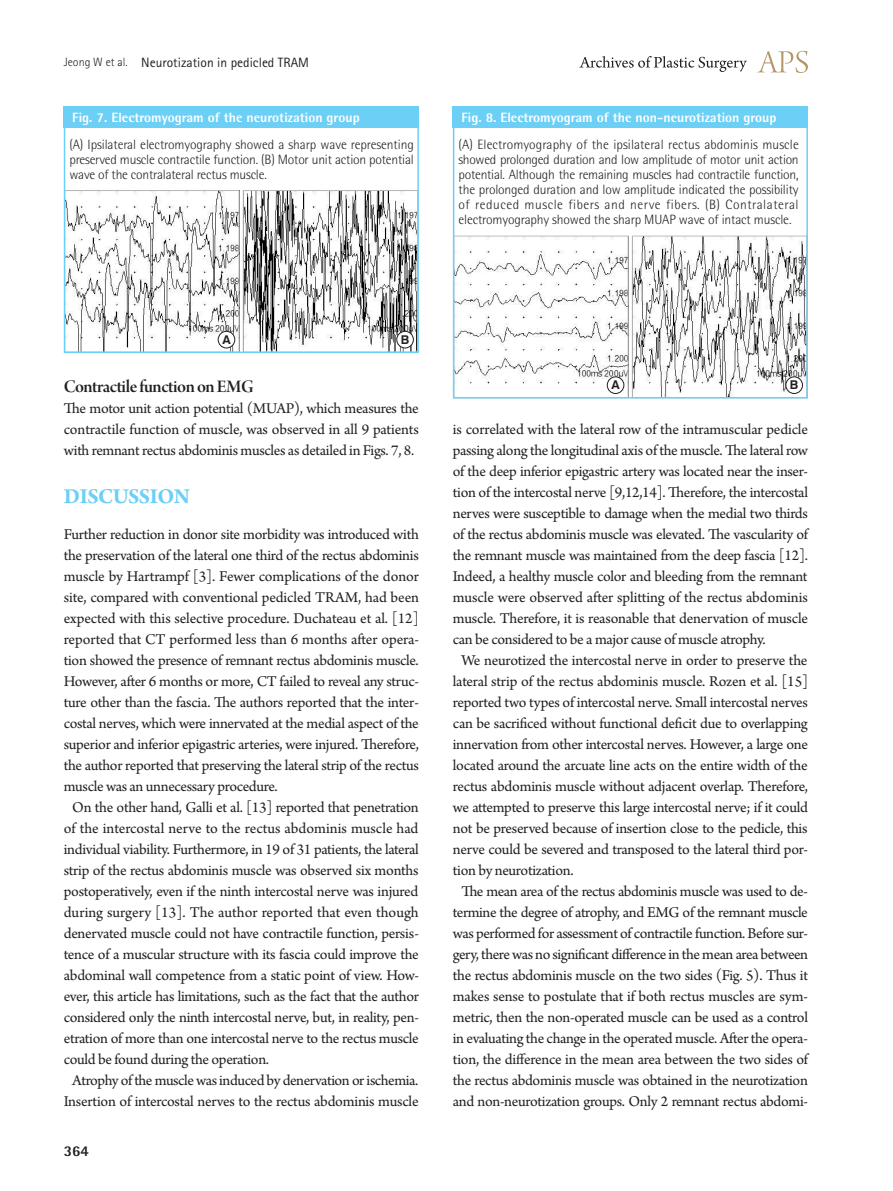
<style>
.page{position:relative;width:893px;height:1191px;background:#fff}
.page>*{position:absolute;margin:0;border:0;box-sizing:border-box;transform-origin:0 0}
.대제목{font:700 22.5px "Arno Pro";letter-spacing:-.02em;color:#6bcff6}
.중제목{font:18.75px "Arno Pro Smbd Display";letter-spacing:-.025em;color:#231f20}
.본문_성형{font:15.75px/21px "Arno Pro";letter-spacing:-.02em;color:#231f20;text-align:justify}
.t1{font:800 15px "Rotis Semi Sans Std";color:#231f20}
.그림__표-설명{font:300 13.5px/15px "Rotis Semi Sans Std";letter-spacing:-.015em;color:#231f20;text-align:justify}
.표_그림_제목_볼드{font:800 13.5px "Rotis Semi Sans Std";color:#fff}
.t2{font:13.5px "Rotis Sans Serif Std";color:#231f20}
.t3{font:700 12.15px "Swiss 721 BT";color:#231f20}
.s1{font-weight:300;font-size:12px}
</style>
<div class="page">
<svg style="left:757px;top:51px;width:51px;height:22px"></svg>
<svg style="left:579px;top:56px;width:168px;height:16px"></svg>
<div style="left:453px;top:106px;width:355px;height:22px;background:#6bcff6"></div>
<img style="left:456px;top:238px;width:170px;height:156px">
<div style="left:453px;top:236px;width:175px;height:162px;border:1px solid #bcbdc0"></div>
<img style="left:634px;top:238px;width:171px;height:157px">
<div style="left:632px;top:236px;width:175px;height:162px;border:1px solid #bcbdc0"></div>
<div style="left:64px;top:106px;width:355px;height:22px;background:#6bcff6"></div>
<img style="left:67px;top:192px;width:170px;height:158px">
<div style="left:64px;top:190px;width:175px;height:162px;border:1px solid #bcbdc0"></div>
<img style="left:245px;top:192px;width:171px;height:158px">
<div style="left:243px;top:190px;width:175px;height:162px;border:1px solid #bcbdc0"></div>
<div style="left:218px;top:331px;width:17px;height:17px;background:#fff;border-radius:50%"></div>
<div style="left:218px;top:331px;width:17px;height:17px;border:1px solid #231f20;border-radius:50%"></div>
<div style="left:397px;top:331px;width:16px;height:17px;background:#fff;border-radius:50%"></div>
<div style="left:397px;top:331px;width:17px;height:17px;border:1px solid #231f20;border-radius:50%"></div>
<div style="left:607px;top:377px;width:17px;height:16px;background:#fff;border-radius:50%"></div>
<div style="left:607px;top:377px;width:17px;height:17px;border:1px solid #231f20;border-radius:50%"></div>
<div style="left:786px;top:377px;width:16px;height:16px;background:#fff;border-radius:50%"></div>
<div style="left:786px;top:377px;width:17px;height:17px;border:1px solid #231f20;border-radius:50%"></div>
<div style="left:453px;top:106px;width:355px;height:292px;border:2px solid #6bcff6"></div>
<div style="left:64px;top:106px;width:355px;height:247px;border:2px solid #6bcff6"></div>
<p class="t2" style="left:64px;top:54px;width:247px"><span class="s1">Jeong W et al.</span> Neurotization in pedicled TRAM</p>
<p class="표_그림_제목_볼드" style="left:72px;top:108px;width:289px">Fig. 7. Electromyogram of the neurotization group</p>
<p class="표_그림_제목_볼드" style="left:461px;top:108px;width:317px">Fig. 8. Electromyogram of the non-neurotization group</p>
<p class="그림__표-설명" style="left:458px;top:137px;width:342px">(A) Electromyography of the ipsilateral rectus abdominis muscle showed prolonged duration and low amplitude of motor unit action potential. Although the remaining muscles had contractile function, the prolonged duration and low amplitude indicated the possibility of reduced muscle fibers and nerve fibers. (B) Contralateral electromyography showed the sharp MUAP wave of intact muscle.</p>
<p class="그림__표-설명" style="left:69px;top:137px;width:346px">(A) Ipsilateral electromyography showed a sharp wave representing preserved muscle contractile function. (B) Motor unit action potential wave of the contralateral rectus muscle.</p>
<p class="t3" style="left:222px;top:332px;width:10px">A</p>
<p class="t3" style="left:401px;top:332px;width:10px">B</p>
<p class="중제목" style="left:64px;top:376px;width:191px">Contractile function on EMG</p>
<p class="본문_성형" style="left:64px;top:399px;width:357px">The motor unit action potential (MUAP), which measures the contractile function of muscle, was observed in all 9 patients with remnant rectus abdominis muscles as detailed in Figs. 7, 8.</p>
<p class="대제목" style="left:64px;top:483px;width:128px">DISCUSSION</p>
<p class="본문_성형" style="left:64px;top:525px;width:357px">Further reduction in donor site morbidity was introduced with the preservation of the lateral one third of the rectus abdominis muscle by Hartrampf [3]. Fewer complications of the donor site, compared with conventional pedicled TRAM, had been expected with this selective procedure. Duchateau et al. [12] reported that CT performed less than 6 months after opera&shy;tion showed the presence of remnant rectus abdominis muscle.<br>However, after 6 months or more, CT failed to reveal any struc&shy;ture other than the fascia. The authors reported that the inter&shy;costal nerves, which were innervated at the medial aspect of the superior and inferior epigastric arteries, were injured. Therefore, the author reported that preserving the lateral strip of the rectus muscle was an unnecessary procedure.</p>
<p class="본문_성형" style="left:64px;top:798px;width:357px;text-indent:9px">On the other hand, Galli et al. [13] reported that penetration of the intercostal nerve to the rectus abdominis muscle had individual viability. Furthermore, in 19 of 31 patients, the lateral strip of the rectus abdominis muscle was observed six months postoperatively, even if the ninth intercostal nerve was injured during surgery [13]. The author reported that even though denervated muscle could not have contractile function, persis&shy;tence of a muscular structure with its fascia could improve the abdominal wall competence from a static point of view. How&shy;ever, this article has limitations, such as the fact that the author considered only the ninth intercostal nerve, but, in reality, pen&shy;etration of more than one intercostal nerve to the rectus muscle could be found during the operation.</p>
<p class="본문_성형" style="left:64px;top:1071px;width:356px;text-align:center">Atrophy of the muscle was induced by denervation or ischemia.<br>Insertion of intercostal nerves to the rectus abdominis muscle</p>
<p class="t1" style="left:64px;top:1141px;width:27px">364</p>
<p class="t3" style="left:611px;top:378px;width:10px">A</p>
<p class="t3" style="left:790px;top:378px;width:10px">B</p>
<p class="본문_성형" style="left:453px;top:420px;width:357px">is correlated with the lateral row of the intramuscular pedicle passing along the longitudinal axis of the muscle. The lateral row of the deep inferior epigastric artery was located near the inser&shy;tion of the intercostal nerve [9,12,14]. Therefore, the intercostal nerves were susceptible to damage when the medial two thirds of the rectus abdominis muscle was elevated. The vascularity of the remnant muscle was maintained from the deep fascia [12].<br>Indeed, a healthy muscle color and bleeding from the remnant muscle were observed after splitting of the rectus abdominis muscle. Therefore, it is reasonable that denervation of muscle can be considered to be a major cause of muscle atrophy.</p>
<p class="본문_성형" style="left:453px;top:651px;width:357px;text-indent:9px">We neurotized the intercostal nerve in order to preserve the lateral strip of the rectus abdominis muscle. Rozen et al. [15] reported two types of intercostal nerve. Small intercostal nerves can be sacrificed without functional deficit due to overlapping innervation from other intercostal nerves. However, a large one located around the arcuate line acts on the entire width of the rectus abdominis muscle without adjacent overlap. Therefore, we attempted to preserve this large intercostal nerve; if it could not be preserved because of insertion close to the pedicle, this nerve could be severed and transposed to the lateral third por&shy;tion by neurotization.</p>
<p class="본문_성형" style="left:453px;top:882px;width:357px;text-align:center">The mean area of the rectus abdominis muscle was used to de&shy;termine the degree of atrophy, and EMG of the remnant muscle was performed for assessment of contractile function. Before sur&shy;gery, there was no significant difference in the mean area between the rectus abdominis muscle on the two sides (Fig. 5). Thus it makes sense to postulate that if both rectus muscles are sym&shy;metric, then the non-operated muscle can be used as a control in evaluating the change in the operated muscle. After the opera&shy;tion, the difference in the mean area between the two sides of the rectus abdominis muscle was obtained in the neurotization and non-neurotization groups. Only 2 remnant rectus abdomi-</p>
</div>
